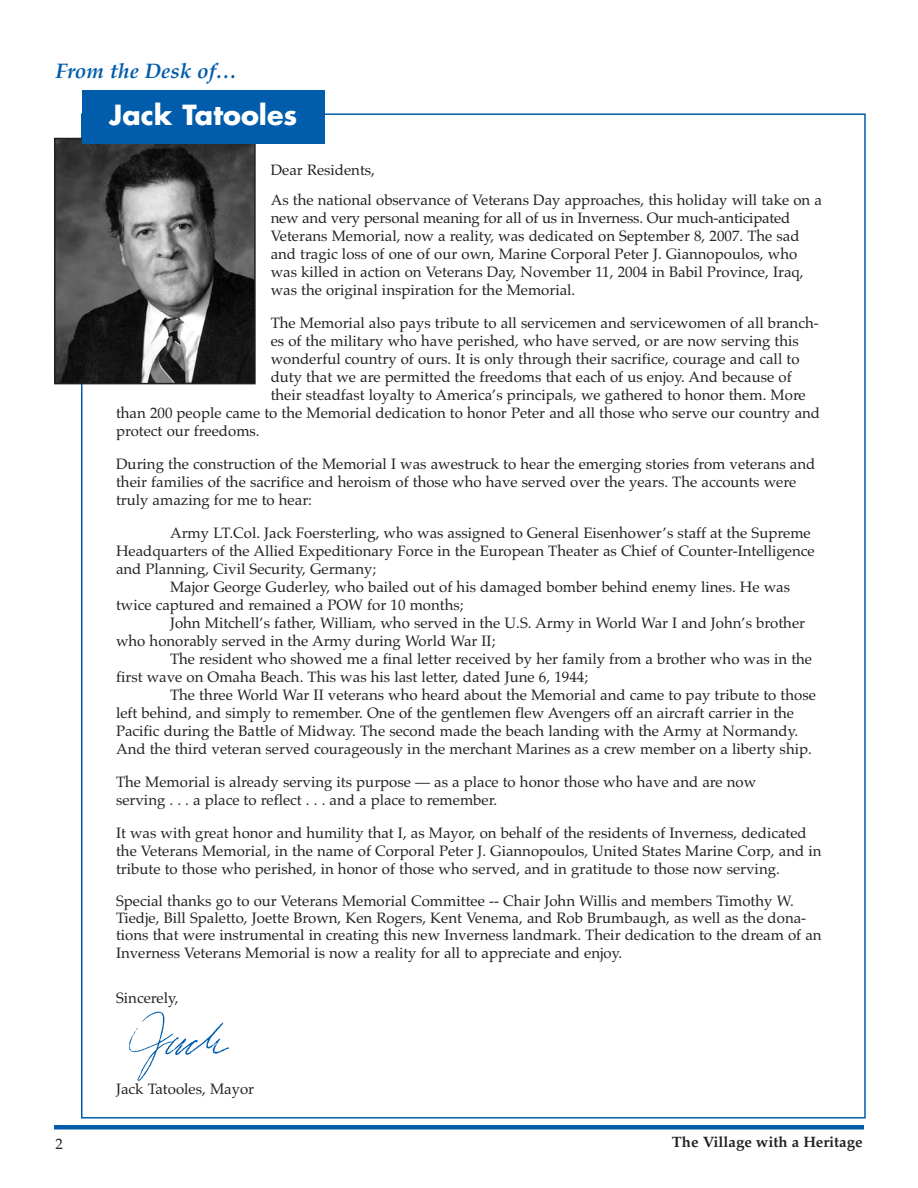
<style>
.page{position:relative;width:918px;height:1188px;background:#fff}
.page>*{position:absolute;margin:0;border:0;box-sizing:border-box;transform-origin:0 0}
.t1{font:700 27px "Futura";color:#fff}
.t2{font:italic 700 21px "Palatino";color:#015dab}
.t3{font:15px/18px "Palatino";color:#231f20}
.t4{font:700 15px "Palatino";color:#231f20}
</style>
<div class="page">
<div style="left:54px;top:1125px;width:810px;height:5px;background:#015dab"></div>
<img style="left:57px;top:141px;width:196px;height:240px">
<div style="left:54px;top:138px;width:202px;height:246px;border:2px solid #231f20"></div>
<div style="left:82px;top:90px;width:243px;height:54px;background:#015dab"></div>
<img style="left:129px;top:1012px;width:100px;height:70px">
<h2 class="t2" style="left:56px;top:59px;width:183px">From the Desk of…</h2>
<h1 class="t1" style="left:109px;top:102px;width:190px">Jack Tatooles</h1>
<p class="t3" style="left:271px;top:155px;width:553px;line-height:30px">Dear Residents,<br>As the national observance of Veterans Day approaches, this holiday will take on a</p>
<p class="t3" style="left:271px;top:209px;width:534px">new and very personal meaning for all of us in Inverness. Our much-anticipated Veterans Memorial, now a reality, was dedicated on September 8, 2007. The sad and tragic loss of one of our own, Marine Corporal Peter J. Giannopoulos, who was killed in action on Veterans Day, November 11, 2004 in Babil Province, Iraq, was the original inspiration for the Memorial.</p>
<p class="t3" style="left:271px;top:314px;width:550px">The Memorial also pays tribute to all servicemen and servicewomen of all branch-</p>
<p class="t3" style="left:271px;top:332px;width:530px">es of the military who have perished, who have served, or are now serving this</p>
<p class="t3" style="left:271px;top:350px;width:530px">wonderful country of ours. It is only through their sacrifice, courage and call to</p>
<p class="t3" style="left:271px;top:368px;width:523px">duty that we are permitted the freedoms that each of us enjoy. And because of</p>
<p class="t3" style="left:271px;top:386px;width:537px">their steadfast loyalty to America’s principals, we gathered to honor them. More</p>
<p class="t3" style="left:116px;top:404px;width:706px">than 200 people came to the Memorial dedication to honor Peter and all those who serve our country and</p>
<p class="t3" style="left:116px;top:422px;width:145px">protect our freedoms.</p>
<p class="t3" style="left:116px;top:455px;width:701px">During the construction of the Memorial I was awestruck to hear the emerging stories from veterans and their families of the sacrifice and heroism of those who have served over the years. The accounts were truly amazing for me to hear:</p>
<p class="t3" style="left:170px;top:524px;width:642px">Army LT.Col. Jack Foersterling, who was assigned to General Eisenhower’s staff at the Supreme</p>
<p class="t3" style="left:116px;top:542px;width:700px">Headquarters of the Allied Expeditionary Force in the European Theater as Chief of Counter-Intelligence</p>
<p class="t3" style="left:116px;top:560px;width:262px">and Planning, Civil Security, Germany;</p>
<p class="t3" style="left:170px;top:578px;width:622px">Major George Guderley, who bailed out of his damaged bomber behind enemy lines. He was</p>
<p class="t3" style="left:116px;top:596px;width:349px">twice captured and remained a POW for 10 months;</p>
<p class="t3" style="left:170px;top:614px;width:637px">John Mitchell’s father, William, who served in the U.S. Army in World War I and John’s brother</p>
<p class="t3" style="left:116px;top:632px;width:381px">who honorably served in the Army during World War II;</p>
<p class="t3" style="left:170px;top:650px;width:644px">The resident who showed me a final letter received by her family from a brother who was in the</p>
<p class="t3" style="left:116px;top:668px;width:474px">first wave on Omaha Beach. This was his last letter, dated June 6, 1944;</p>
<p class="t3" style="left:170px;top:686px;width:647px">The three World War II veterans who heard about the Memorial and came to pay tribute to those</p>
<p class="t3" style="left:116px;top:704px;width:680px">left behind, and simply to remember. One of the gentlemen flew Avengers off an aircraft carrier in the</p>
<p class="t3" style="left:116px;top:722px;width:684px">Pacific during the Battle of Midway. The second made the beach landing with the Army at Normandy.</p>
<p class="t3" style="left:116px;top:740px;width:697px">And the third veteran served courageously in the merchant Marines as a crew member on a liberty ship.</p>
<p class="t3" style="left:116px;top:773px;width:642px">The Memorial is already serving its purpose — as a place to honor those who have and are now serving . . . a place to reflect . . . and a place to remember.</p>
<p class="t3" style="left:116px;top:824px;width:707px">It was with great honor and humility that I, as Mayor, on behalf of the residents of Inverness, dedicated the Veterans Memorial, in the name of Corporal Peter J. Giannopoulos, United States Marine Corp, and in tribute to those who perished, in honor of those who served, and in gratitude to those now serving.</p>
<p class="t3" style="left:116px;top:892px;width:707px;line-height:17.2px">Special thanks go to our Veterans Memorial Committee -- Chair John Willis and members Timothy W.<br>Tiedje, Bill Spaletto, Joette Brown, Ken Rogers, Kent Venema, and Rob Brumbaugh, as well as the dona&shy;tions that were instrumental in creating this new Inverness landmark. Their dedication to the dream of an Inverness Veterans Memorial is now a reality for all to appreciate and enjoy.</p>
<p class="t3" style="left:116px;top:989px;width:64px">Sincerely,</p>
<p class="t3" style="left:116px;top:1080px;width:140px">Jack Tatooles, Mayor</p>
<p class="t3" style="left:55px;top:1135px;width:9px">2</p>
<p class="t4" style="left:672px;top:1133px;width:192px">The Village with a Heritage</p>
</div>
